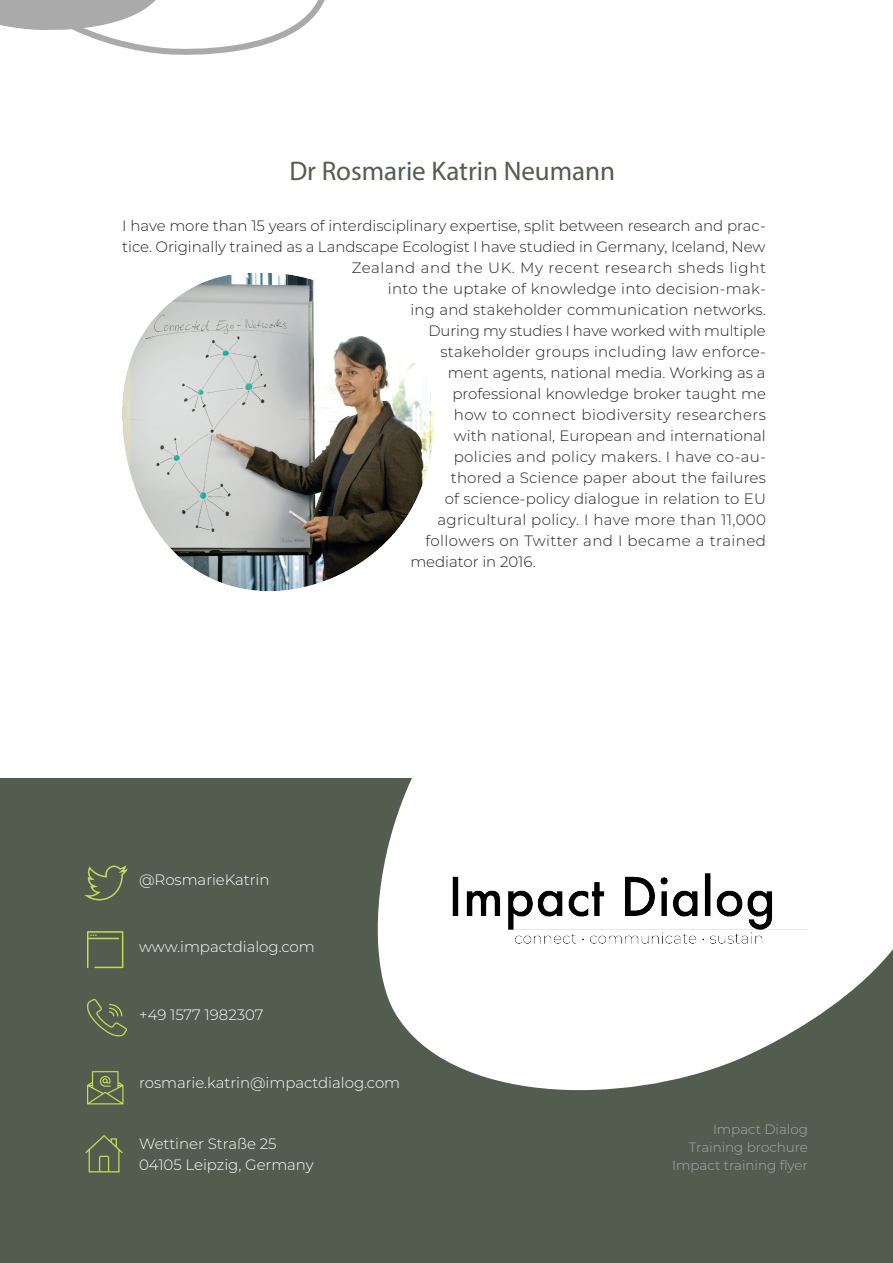
<style>
.page{position:relative;width:893px;height:1263px;background:#fff}
.page>*{position:absolute;margin:0;border:0;box-sizing:border-box;transform-origin:0 0}
.Futura_Überschrift{font:27px "Myriad Pro";color:#525c4f}
.textkö1{font:300 15px "Montserrat";letter-spacing:.005em;color:#231f20}
.textkö_weiß{font:300 15px "Montserrat";letter-spacing:-.005em;color:#fff}
.textkö1-2{font:300 15px "Montserrat";letter-spacing:.03em;color:#231f20}
.textkö1-3{font:300 15px "Montserrat";letter-spacing:.04em;color:#231f20}
.textkö1-4{font:300 13.5px "Montserrat";letter-spacing:-.005em;color:#abaaaa}
</style>
<div class="page">
<div style="left:0;top:778px;width:893px;height:485px;background:#525c4f"></div>
<svg style="left:85px;top:1135px;width:38px;height:37px"></svg>
<svg style="left:87px;top:999px;width:40px;height:37px"></svg>
<svg style="left:87px;top:1071px;width:37px;height:33px"></svg>
<svg style="left:84px;top:865px;width:44px;height:36px"></svg>
<svg style="left:87px;top:931px;width:36px;height:37px"></svg>
<svg style="left:0;top:0;width:325px;height:55px"></svg>
<svg style="left:377px;top:778px;width:516px;height:313px;fill:#fff"></svg>
<img style="left:449px;top:871px;width:359px;height:93px">
<img style="left:123px;top:273px;width:311px;height:317px">
<p class="Futura_Überschrift" style="left:289px;top:154px;width:327px">Dr Rosmarie Katrin Neumann</p>
<p class="textkö1" style="left:122px;top:215px;width:645px">I have more than 15 years of interdisciplinary expertise, split between research and prac-</p>
<p class="textkö1" style="left:122px;top:236px;width:645px">tice. Originally trained as a Landscape Ecologist I have studied in Germany, Iceland, New</p>
<p class="textkö1-3" style="left:352px;top:257px;width:416px">Zealand and the UK. My recent research sheds light</p>
<p class="textkö1" style="left:388px;top:278px;width:380px">into the uptake of knowledge into decision-mak-</p>
<p class="textkö1" style="left:410px;top:299px;width:357px">ing and stakeholder communication networks.</p>
<p class="textkö1" style="left:428px;top:320px;width:339px">During my studies I have worked with multiple</p>
<p class="textkö1" style="left:440px;top:341px;width:327px">stakeholder groups including law enforce-</p>
<p class="textkö1" style="left:448px;top:362px;width:319px">ment agents, national media. Working as a</p>
<p class="textkö1" style="left:452px;top:383px;width:315px">professional knowledge broker taught me</p>
<p class="textkö1-2" style="left:454px;top:404px;width:314px">how to connect biodiversity researchers</p>
<p class="textkö1" style="left:454px;top:425px;width:313px">with national, European and international</p>
<p class="textkö1" style="left:454px;top:446px;width:314px">policies and policy makers. I have co-au-</p>
<p class="textkö1" style="left:451px;top:467px;width:316px">thored a Science paper about the failures</p>
<p class="textkö1" style="left:445px;top:488px;width:323px">of science-policy dialogue in relation to EU</p>
<p class="textkö1" style="left:437px;top:509px;width:330px">agricultural policy. I have more than 11,000</p>
<p class="textkö1-2" style="left:425px;top:530px;width:342px">followers on Twitter and I became a trained</p>
<p class="textkö1" style="left:410px;top:551px;width:127px">mediator in 2016.</p>
<p class="textkö_weiß" style="left:139px;top:870px;width:132px">@RosmarieKatrin</p>
<p class="textkö_weiß" style="left:139px;top:936px;width:177px">www.impactdialog.com</p>
<p class="textkö_weiß" style="left:139px;top:1004px;width:126px">+49 1577 1982307</p>
<p class="textkö_weiß" style="left:139px;top:1073px;width:263px">rosmarie.katrin@impactdialog.com</p>
<p class="textkö_weiß" style="left:139px;top:1134px;width:139px">Wettiner Straße 25</p>
<p class="textkö_weiß" style="left:139px;top:1155px;width:176px">04105 Leipzig, Germany</p>
<p class="textkö1-4" style="left:713px;top:1120px;width:96px">Impact Dialog</p>
<p class="textkö1-4" style="left:689px;top:1138px;width:121px">Training brochure</p>
<p class="textkö1-4" style="left:672px;top:1156px;width:137px">Impact training flyer</p>
</div>
